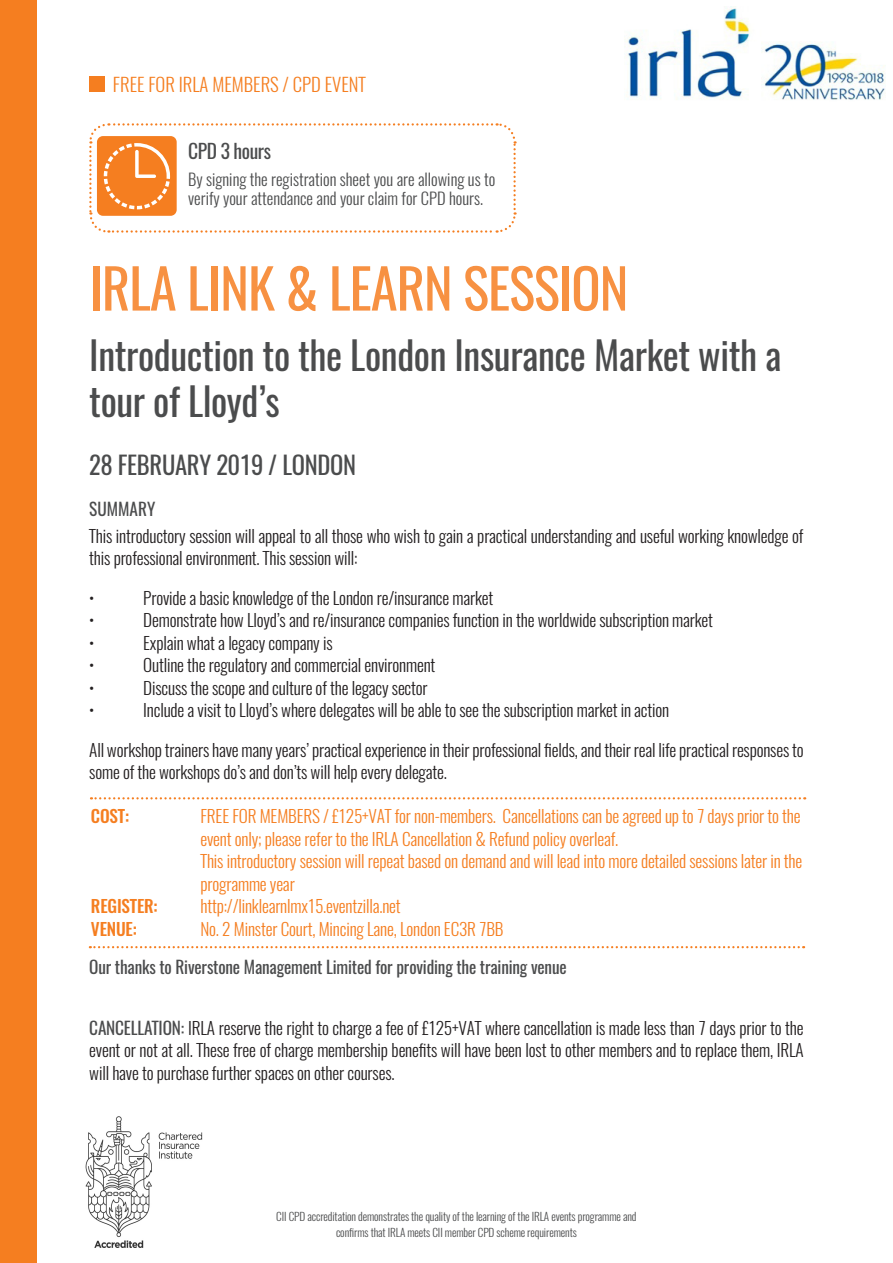
<style>
.page{position:relative;width:893px;height:1263px;background:#fff}
.page>*{position:absolute;margin:0;border:0;box-sizing:border-box;transform-origin:0 0}
.t1{font:54.75px "Oswald";letter-spacing:-.02em;color:#f79142}
.t2{font:38.25px/45.9px "Oswald";letter-spacing:-.01em;color:#4b4c4d}
.t3{font:24.6px "Oswald";letter-spacing:-.01em;color:#4b4c4d}
.t4{font:19.5px "Oswald";letter-spacing:-.02em;color:#4b4c4d}
.t5{font:300 18.75px "Oswald";color:#f57e20}
.t6{font:300 17.25px/22.5px "Oswald";letter-spacing:-.01em;color:#231f20}
.t7{font:300 17.25px/22.5px "Oswald";letter-spacing:-.01em;color:#f57e20}
.t8{font:17.25px "Oswald";letter-spacing:-.01em;color:#4b4c4d}
.t9{font:500 17.25px "Oswald";letter-spacing:-.01em;color:#f57e20}
.t10{font:300 16.5px/19.8px "Oswald";color:#4b4c4d}
.t11{font:300 11.25px/16.5px "Oswald";letter-spacing:-.01em;color:#4b4c4d;text-align:center}
.s1{font-weight:400;color:#4b4c4d}
</style>
<div class="page">
<div style="left:0;top:0;width:36px;height:1263px;background:#f57e20"></div>
<div style="left:89px;top:77px;width:16px;height:15px;background:#f57e20"></div>
<svg style="left:89px;top:123px;width:428px;height:110px"></svg>
<svg style="left:91px;top:797px;width:714px;height:2px"></svg>
<svg style="left:90px;top:946px;width:714px;height:2px"></svg>
<img style="left:624px;top:6px;width:261px;height:94px">
<img style="left:85px;top:1116px;width:118px;height:132px">
<p class="t5" style="left:113px;top:72px;width:254px">FREE FOR IRLA MEMBERS / CPD EVENT</p>
<p class="t4" style="left:188px;top:138px;width:84px">CPD 3 hours</p>
<p class="t10" style="left:188px;top:169px;width:309px">By signing the registration sheet you are allowing us to verify your attendance and your claim for CPD hours.</p>
<p class="t1" style="left:89px;top:250px;width:541px">IRLA LINK &amp; LEARN SESSION</p>
<p class="t2" style="left:89px;top:332px;width:694px">Introduction to the London Insurance Market with a tour of Lloyd’s</p>
<p class="t3" style="left:89px;top:447px;width:268px">28 FEBRUARY 2019 / LONDON</p>
<p class="t8" style="left:89px;top:497px;width:68px">SUMMARY</p>
<p class="t6" style="left:89px;top:524px;width:716px">This introductory session will appeal to all those who wish to gain a practical understanding and useful working knowledge of this professional environment. This session will:</p>
<p class="t6" style="left:89px;top:586px;width:7px">•</p>
<p class="t6" style="left:143px;top:586px;width:351px">Provide a basic knowledge of the London re/insurance market</p>
<p class="t6" style="left:89px;top:609px;width:7px">•</p>
<p class="t6" style="left:143px;top:609px;width:571px">Demonstrate how Lloyd’s and re/insurance companies function in the worldwide subscription market</p>
<p class="t6" style="left:89px;top:631px;width:7px">•</p>
<p class="t6" style="left:143px;top:631px;width:191px">Explain what a legacy company is</p>
<p class="t6" style="left:89px;top:654px;width:7px">•</p>
<p class="t6" style="left:143px;top:654px;width:294px">Outline the regulatory and commercial environment</p>
<p class="t6" style="left:89px;top:676px;width:7px">•</p>
<p class="t6" style="left:143px;top:676px;width:286px">Discuss the scope and culture of the legacy sector</p>
<p class="t6" style="left:89px;top:699px;width:7px">•</p>
<p class="t6" style="left:143px;top:699px;width:527px">Include a visit to Lloyd’s where delegates will be able to see the subscription market in action</p>
<p class="t6" style="left:89px;top:738px;width:716px">All workshop trainers have many years’ practical experience in their professional fields, and their real life practical responses to some of the workshops do’s and don’ts will help every delegate.</p>
<p class="t9" style="left:91px;top:804px;width:40px">COST:</p>
<p class="t7" style="left:200px;top:805px;width:602px">FREE FOR MEMBERS / £125+VAT for non-members. Cancellations can be agreed up to 7 days prior to the</p>
<p class="t7" style="left:200px;top:827px;width:419px">event only; please refer to the IRLA Cancellation &amp; Refund policy overleaf.</p>
<p class="t7" style="left:200px;top:850px;width:603px">This introductory session will repeat based on demand and will lead into more detailed sessions later in the programme year</p>
<p class="t9" style="left:91px;top:894px;width:68px">REGISTER:</p>
<p class="t7" style="left:200px;top:895px;width:202px">http://linklearnlmx15.eventzilla.net</p>
<p class="t9" style="left:91px;top:916px;width:47px">VENUE:</p>
<p class="t7" style="left:200px;top:917px;width:305px">No. 2 Minster Court, Mincing Lane, London EC3R 7BB</p>
<p class="t8" style="left:89px;top:955px;width:479px">Our thanks to Riverstone Management Limited for providing the training venue</p>
<p class="t6" style="left:89px;top:1017px;width:716px;text-align:justify"><span class="s1">CANCELLATION:</span> IRLA reserve the right to charge a fee of £125+VAT where cancellation is made less than 7 days prior to the event or not at all. These free of charge membership benefits will have been lost to other members and to replace them, IRLA will have to purchase further spaces on other courses.</p>
<p class="t11" style="left:276px;top:1208px;width:362px">CII CPD accreditation demonstrates the quality of the learning of the IRLA events programme and confirms that IRLA meets CII member CPD scheme requirements</p>
</div>
